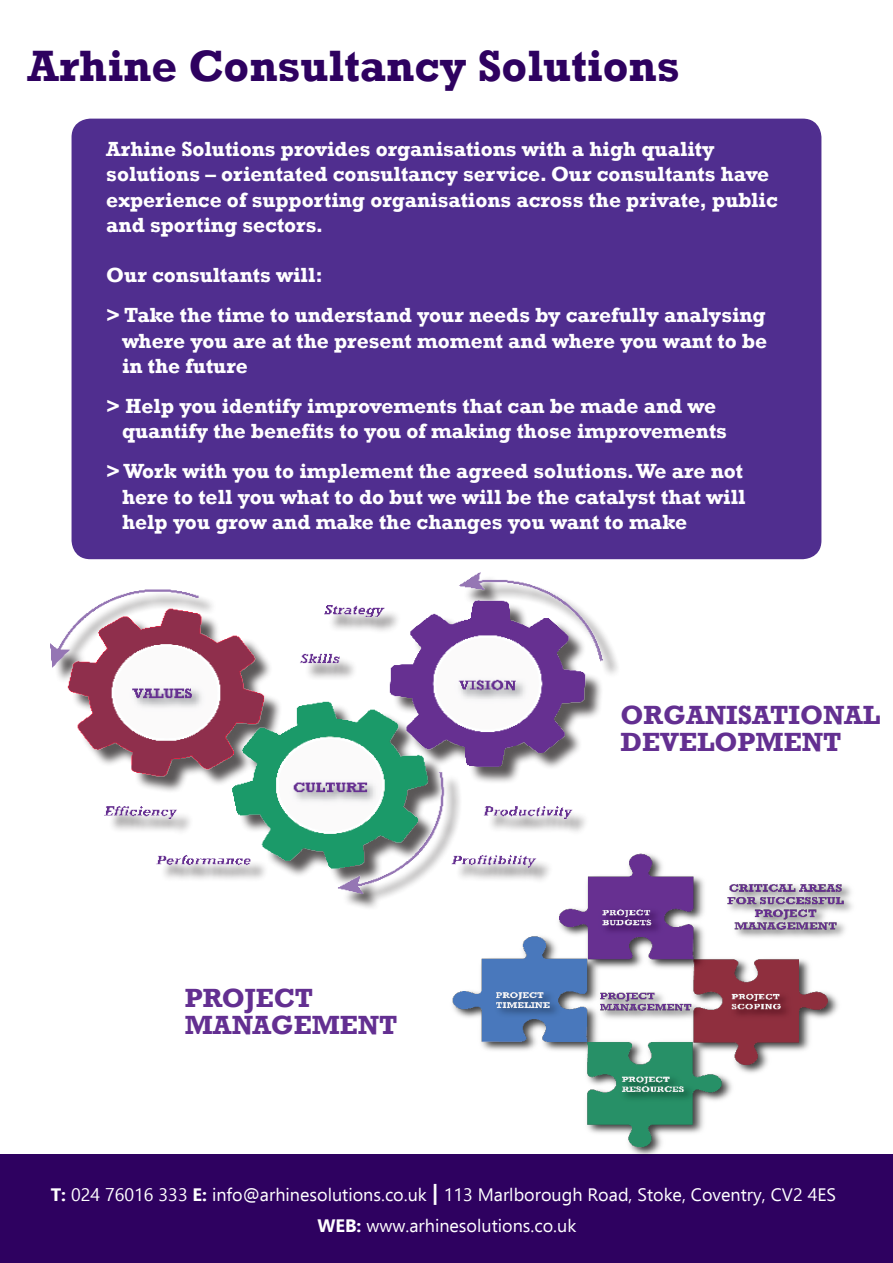
<style>
.page{position:relative;width:893px;height:1263px;background:#fff}
.page>*{position:absolute;margin:0;border:0;box-sizing:border-box;transform-origin:0 0}
.t1{font:700 45px "Rockwell";color:#2e0160}
.t2{font:700 27px "Rockwell";color:#632f91}
.t3{font:700 21px/25.2px "Rockwell";color:#fff}
.t4{font:18px "Ebrima";color:#fff}
.s1{font-weight:700}
.s2{font-weight:700;font-size:21px}
</style>
<div class="page">
<div style="left:0;top:1154px;width:893px;height:109px;background:#2e0160"></div>
<div style="left:72px;top:119px;width:749px;height:439px;background:#502e8f;border-radius:18px"></div>
<div style="left:72px;top:119px;width:749px;height:440px;border:2px solid #502e8f;border-radius:18px"></div>
<div style="left:54px;top:575px;width:567px;height:336px;background:#231f20;opacity:.75"></div>
<img style="left:51px;top:572px;width:551px;height:321px">
<img style="left:448px;top:849px;width:404px;height:305px">
<p class="t1" style="left:28px;top:38px;width:654px">Arhine Consultancy Solutions</p>
<p class="t3" style="left:106px;top:137px;width:610px">Arhine Solutions provides organisations with a high quality</p>
<p class="t3" style="left:106px;top:162px;width:673px">solutions – orientated consultancy service. Our consultants have experience of supporting organisations across the private, public and sporting sectors.</p>
<p class="t3" style="left:106px;top:263px;width:218px">Our consultants will:</p>
<p class="t3" style="left:106px;top:303px;width:661px">&gt; Take the time to understand your needs by carefully analysing</p>
<p class="t3" style="left:122px;top:328px;width:647px">where you are at the present moment and where you want to be</p>
<p class="t3" style="left:122px;top:353px;width:127px">in the future</p>
<p class="t3" style="left:106px;top:393px;width:611px">&gt; Help you identify improvements that can be made and we</p>
<p class="t3" style="left:122px;top:419px;width:606px">quantify the benefits to you of making those improvements</p>
<p class="t3" style="left:106px;top:459px;width:638px">&gt; Work with you to implement the agreed solutions. We are not</p>
<p class="t3" style="left:122px;top:484px;width:625px">here to tell you what to do but we will be the catalyst that will</p>
<p class="t3" style="left:122px;top:509px;width:567px">help you grow and make the changes you want to make</p>
<p class="t2" style="left:185px;top:981px;width:130px">PROJECT</p>
<p class="t2" style="left:185px;top:1008px;width:214px">MANAGEMENT</p>
<p class="t2" style="left:620px;top:698px;width:261px">ORGANISATIONAL</p>
<p class="t2" style="left:620px;top:725px;width:222px">DEVELOPMENT</p>
<p class="t4" style="left:51px;top:1182px;width:787px"><span class="s1">T:</span> 024 76016 333 <span class="s1">E:</span> info@arhinesolutions.co.uk <span class="s2">|</span> 113 Marlborough Road, Stoke, Coventry, CV2 4ES</p>
<p class="t4" style="left:317px;top:1212px;width:260px"><span class="s1">WEB:</span> www.arhinesolutions.co.uk</p>
</div>
